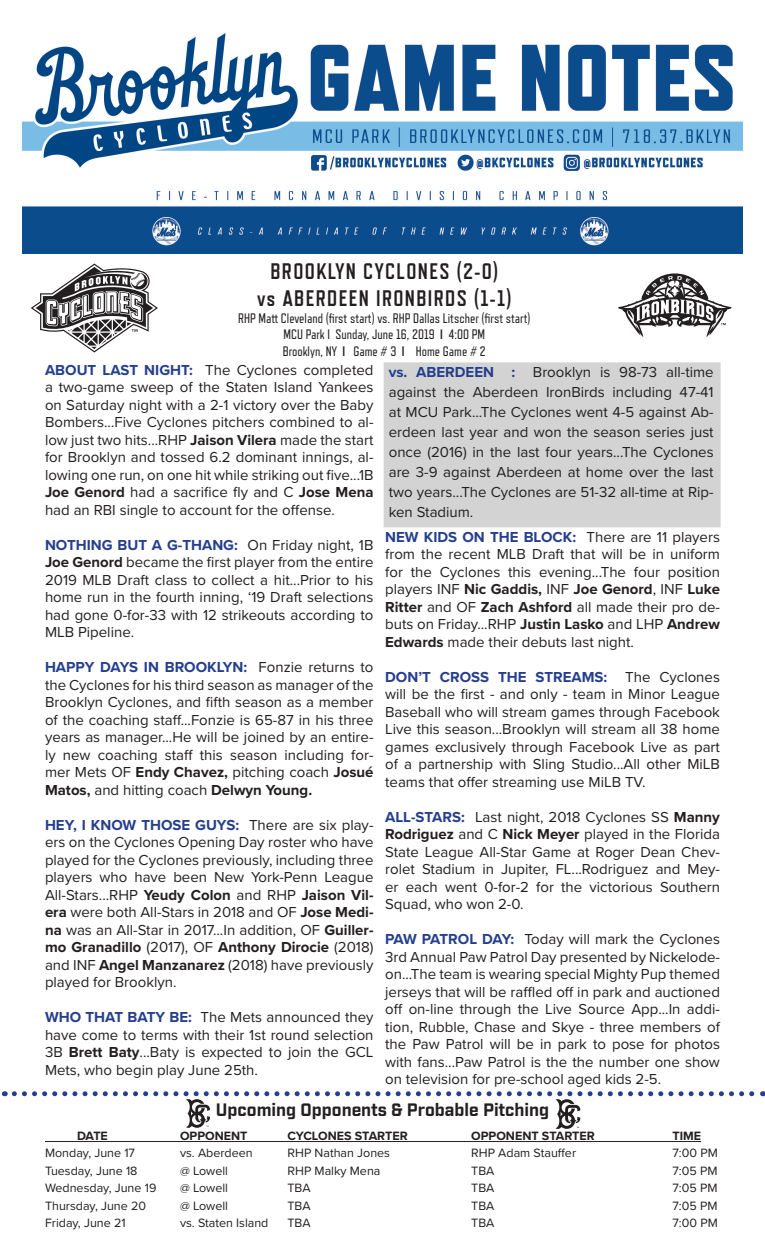
<style>
.page{position:relative;width:765px;height:1260px;background:#fff}
.page>*{position:absolute;margin:0;border:0;box-sizing:border-box;transform-origin:0 0}
.t1{font:700 22.5px "Refrigerator Deluxe";letter-spacing:.06em;color:#231f20}
.t2{font:700 17.5px "Industry";color:#231f20}
.t3{font:15px/17.5px "Proxima Nova";color:#231f20;text-align:justify}
.t4{font:13.75px "Refrigerator Deluxe";color:#231f20}
.t5{font:12.5px "Proxima Nova";color:#231f20}
.t6{font:700 12.5px "Proxima Nova";color:#231f20}
.s1{font-weight:700}
.s2{font-weight:700;color:#253f8e}
</style>
<div class="page">
<div style="left:384px;top:363px;width:336px;height:164px;background:#d3d3d3"></div>
<img style="left:22px;top:33px;width:720px;height:220px">
<svg style="left:31px;top:263px;width:127px;height:90px"></svg>
<svg style="left:618px;top:273px;width:114px;height:64px"></svg>
<hr style="left:45px;top:1141px;width:656px;height:1px;background:#231f20">
<svg style="left:14px;top:1091px;width:749px;height:38px"></svg>
<p class="t1" style="left:270px;top:258px;width:229px">BROOKLYN CYCLONES (2-0)</p>
<p class="t1" style="left:257px;top:285px;width:256px">vs ABERDEEN IRONBIRDS (1-1)</p>
<p class="t4" style="left:238px;top:310px;width:294px">RHP Matt Cleveland (first start) vs. RHP Dallas Litscher (first start)</p>
<p class="t4" style="left:284px;top:326px;width:203px">MCU Park I Sunday, June 16, 2019 <span class="s1">I</span> 4:00 PM</p>
<p class="t4" style="left:283px;top:343px;width:205px">Brooklyn, NY <span class="s1">I</span> Game # 3 <span class="s1">I</span> Home Game # 2</p>
<p class="t3" style="left:45px;top:361px;width:330px"><span class="s2">ABOUT LAST NIGHT:</span> The Cyclones completed a two-game sweep of the Staten Island Yankees on Saturday night with a 2-1 victory over the Baby Bombers...Five Cyclones pitchers combined to al&shy;low just two hits...RHP <span class="s1">Jaison Vilera</span> made the start for Brooklyn and tossed 6.2 dominant innings, al&shy;lowing one run, on one hit while striking out five...1B <span class="s1">Joe Genord</span> had a sacrifice fly and C <span class="s1">Jose Mena </span>had an RBI single to account for the offense.</p>
<p class="t3" style="left:45px;top:536px;width:330px"><span class="s2">NOTHING BUT A G-THANG:</span> On Friday night, 1B <span class="s1">Joe Genord</span> became the first player from the entire 2019 MLB Draft class to collect a hit...Prior to his home run in the fourth inning, ‘19 Draft selections had gone 0-for-33 with 12 strikeouts according to MLB Pipeline.</p>
<p class="t3" style="left:45px;top:659px;width:330px"><span class="s2">HAPPY DAYS IN BROOKLYN:</span> Fonzie returns to the Cyclones for his third season as manager of the Brooklyn Cyclones, and fifth season as a member of the coaching staff...Fonzie is 65-87 in his three years as manager...He will be joined by an entire&shy;ly new coaching staff this season including for&shy;mer Mets OF <span class="s1">Endy Chavez,</span> pitching coach <span class="s1">Josué Matos,</span> and hitting coach <span class="s1">Delwyn Young.</span></p>
<p class="t3" style="left:45px;top:816px;width:330px"><span class="s2">HEY, I KNOW THOSE GUYS:</span> There are six play&shy;ers on the Cyclones Opening Day roster who have played for the Cyclones previously, including three players who have been New York-Penn League All-Stars...RHP <span class="s1">Yeudy Colon</span> and RHP <span class="s1">Jaison Vil&shy;era</span> were both All-Stars in 2018 and OF <span class="s1">Jose Medi&shy;na</span> was an All-Star in 2017...In addition, OF <span class="s1">Guiller&shy;mo Granadillo</span> (2017), OF <span class="s1">Anthony Dirocie</span> (2018) and INF <span class="s1">Angel Manzanarez</span> (2018) have previously played for Brooklyn.</p>
<p class="t3" style="left:45px;top:1009px;width:330px"><span class="s2">WHO THAT BATY BE:</span> The Mets announced they have come to terms with their 1st round selection 3B <span class="s1">Brett Baty</span>...Baty is expected to join the GCL Mets, who begin play June 25th.</p>
<p class="t3" style="left:389px;top:363px;width:326px;line-height:20px"><span class="s2">vs. ABERDEEN :</span> Brooklyn is 98-73 all-time against the Aberdeen IronBirds including 47-41 at MCU Park...The Cyclones went 4-5 against Ab&shy;erdeen last year and won the season series just once (2016) in the last four years...The Cyclones are 3-9 against Aberdeen at home over the last two years...The Cyclones are 51-32 all-time at Rip&shy;ken Stadium.</p>
<p class="t3" style="left:385px;top:528px;width:336px"><span class="s2">NEW KIDS ON THE BLOCK:</span> There are 11 players from the recent MLB Draft that will be in uniform for the Cyclones this evening...The four position players INF <span class="s1">Nic Gaddis,</span> INF <span class="s1">Joe Genord</span>, INF <span class="s1">Luke Ritter</span> and OF <span class="s1">Zach Ashford</span> all made their pro de&shy;buts on Friday...RHP <span class="s1">Justin Lasko</span> and LHP <span class="s1">Andrew Edwards</span> made their debuts last night.</p>
<p class="t3" style="left:385px;top:668px;width:336px"><span class="s2">DON’T CROSS THE STREAMS:</span> The Cyclones will be the first - and only - team in Minor League Baseball who will stream games through Facebook Live this season...Brooklyn will stream all 38 home games exclusively through Facebook Live as part of a partnership with Sling Studio...All other MiLB teams that offer streaming use MiLB TV.</p>
<p class="t3" style="left:385px;top:808px;width:336px"><span class="s2">ALL-STARS:</span> Last night, 2018 Cyclones SS <span class="s1">Manny Rodriguez</span> and C <span class="s1">Nick Meyer</span> played in the Florida State League All-Star Game at Roger Dean Chev&shy;rolet Stadium in Jupiter, FL...Rodriguez and Mey&shy;er each went 0-for-2 for the victorious Southern Squad, who won 2-0.</p>
<p class="t3" style="left:385px;top:931px;width:336px"><span class="s2">PAW PATROL DAY:</span> Today will mark the Cyclones 3rd Annual Paw Patrol Day presented by Nickelode&shy;on...The team is wearing special Mighty Pup themed jerseys that will be raffled off in park and auctioned off on-line through the Live Source App...In addi&shy;tion, Rubble, Chase and Skye - three members of the Paw Patrol will be in park to pose for photos with fans...Paw Patrol is the the number one show on television for pre-school aged kids 2-5.</p>
<p class="t2" style="left:216px;top:1100px;width:335px">Upcoming Opponents &amp; Probable Pitching</p>
<p class="t6" style="left:77px;top:1128px;width:32px">DATE</p>
<p class="t6" style="left:180px;top:1128px;width:69px">OPPONENT</p>
<p class="t6" style="left:288px;top:1128px;width:122px">CYCLONES STARTER</p>
<p class="t6" style="left:471px;top:1128px;width:125px">OPPONENT STARTER</p>
<p class="t6" style="left:673px;top:1128px;width:30px">TIME</p>
<p class="t5" style="left:45px;top:1146px;width:92px">Monday, June 17</p>
<p class="t5" style="left:180px;top:1146px;width:74px">vs. Aberdeen</p>
<p class="t5" style="left:288px;top:1146px;width:104px">RHP Nathan Jones</p>
<p class="t5" style="left:471px;top:1146px;width:106px">RHP Adam Stauffer</p>
<p class="t5" style="left:673px;top:1146px;width:47px">7:00 PM</p>
<p class="t5" style="left:45px;top:1163px;width:94px">Tuesday, June 18</p>
<p class="t5" style="left:180px;top:1163px;width:50px">@ Lowell</p>
<p class="t5" style="left:288px;top:1163px;width:94px">RHP Malky Mena</p>
<p class="t5" style="left:471px;top:1163px;width:25px">TBA</p>
<p class="t5" style="left:673px;top:1163px;width:47px">7:05 PM</p>
<p class="t5" style="left:45px;top:1181px;width:113px">Wednesday, June 19</p>
<p class="t5" style="left:180px;top:1181px;width:50px">@ Lowell</p>
<p class="t5" style="left:288px;top:1181px;width:25px">TBA</p>
<p class="t5" style="left:471px;top:1181px;width:25px">TBA</p>
<p class="t5" style="left:673px;top:1181px;width:47px">7:05 PM</p>
<p class="t5" style="left:45px;top:1198px;width:103px">Thursday, June 20</p>
<p class="t5" style="left:180px;top:1198px;width:50px">@ Lowell</p>
<p class="t5" style="left:288px;top:1198px;width:25px">TBA</p>
<p class="t5" style="left:471px;top:1198px;width:25px">TBA</p>
<p class="t5" style="left:673px;top:1198px;width:47px">7:05 PM</p>
<p class="t5" style="left:45px;top:1216px;width:82px">Friday, June 21</p>
<p class="t5" style="left:180px;top:1216px;width:90px">vs. Staten Island</p>
<p class="t5" style="left:288px;top:1216px;width:25px">TBA</p>
<p class="t5" style="left:471px;top:1216px;width:25px">TBA</p>
<p class="t5" style="left:673px;top:1216px;width:47px">7:00 PM</p>
</div>
